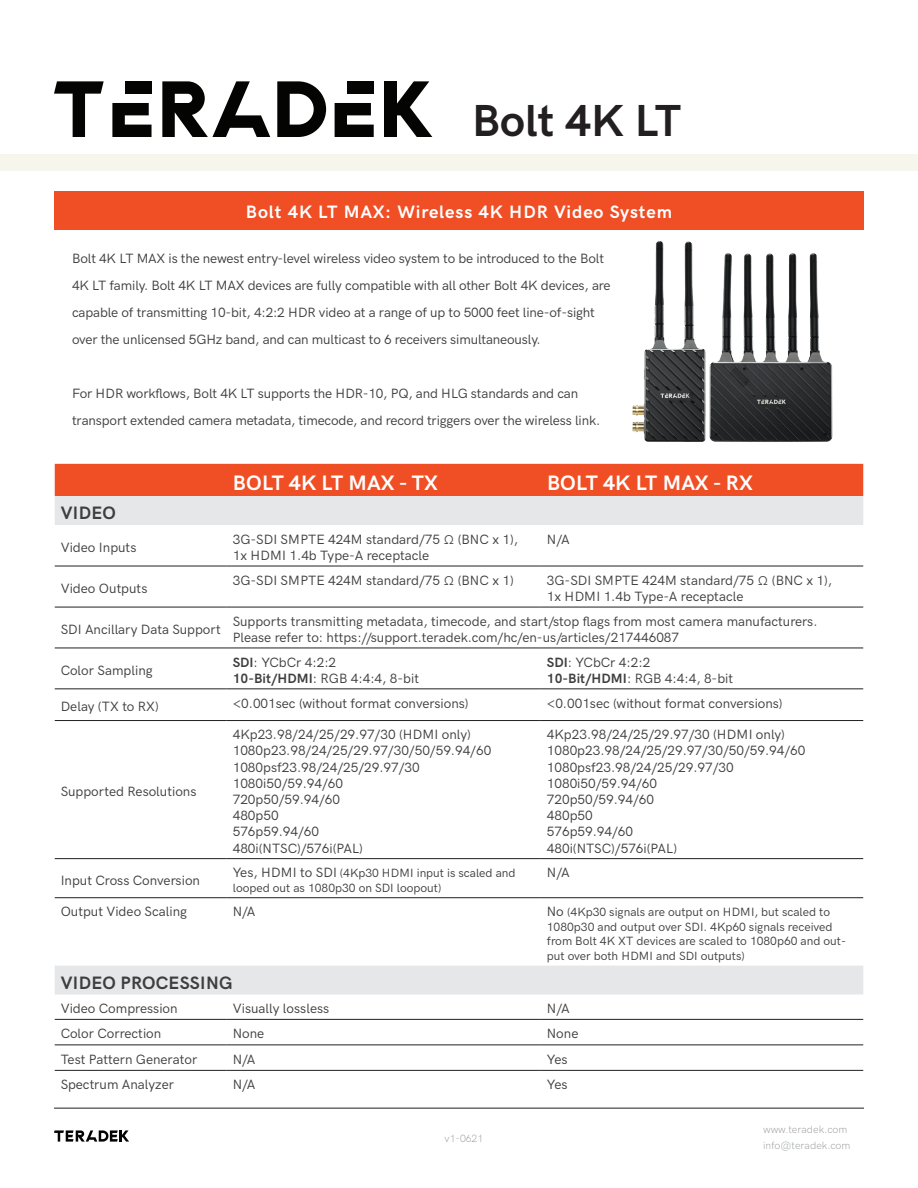
<style>
.page{position:relative;width:918px;height:1188px;background:#fff}
.page>*{position:absolute;margin:0;border:0;box-sizing:border-box;transform-origin:0 0}
.t1{font:700 45px "HK Grotesk Pro";color:#231f20}
.t2{font:700 21px "HK Grotesk Pro";letter-spacing:.005em;color:#fff}
.t3{font:700 18px "HK Grotesk Pro";letter-spacing:.05em;color:#fff}
.t4{font:700 18px "HK Grotesk Pro";letter-spacing:.01em;color:#3e3e3f}
.t5{font:13.5px/16.2px "HK Grotesk Pro";color:#3e3e3f}
.t6{font:12px/14.4px "HK Grotesk Pro";color:#3e3e3f}
.t7{font:300 10.5px/16.5px "HK Grotesk Pro";color:#939698}
.s1{font-weight:700}
.s2{font-size:13.5px}
</style>
<div class="page">
<hr style="left:54px;top:1108px;width:810px;height:1px;background:#231f20">
<svg style="left:54px;top:1130px;width:75px;height:12px"></svg>
<div style="left:55px;top:464px;width:808px;height:32px;background:#f04e24"></div>
<svg style="left:55px;top:496px;width:808px;height:499px"></svg>
<hr style="left:55px;top:566px;width:172px;height:1px;background:#231f20">
<hr style="left:227px;top:566px;width:314px;height:1px;background:#231f20">
<hr style="left:541px;top:566px;width:322px;height:1px;background:#231f20">
<hr style="left:55px;top:607px;width:172px;height:1px;background:#231f20">
<hr style="left:227px;top:607px;width:314px;height:1px;background:#231f20">
<hr style="left:541px;top:607px;width:322px;height:1px;background:#231f20">
<hr style="left:55px;top:648px;width:172px;height:1px;background:#231f20">
<hr style="left:227px;top:648px;width:314px;height:1px;background:#231f20">
<hr style="left:541px;top:648px;width:322px;height:1px;background:#231f20">
<hr style="left:55px;top:689px;width:172px;height:1px;background:#231f20">
<hr style="left:227px;top:689px;width:314px;height:1px;background:#231f20">
<hr style="left:541px;top:689px;width:322px;height:1px;background:#231f20">
<hr style="left:55px;top:720px;width:172px;height:1px;background:#231f20">
<hr style="left:227px;top:720px;width:314px;height:1px;background:#231f20">
<hr style="left:541px;top:720px;width:322px;height:1px;background:#231f20">
<hr style="left:55px;top:858px;width:172px;height:1px;background:#231f20">
<hr style="left:227px;top:858px;width:314px;height:1px;background:#231f20">
<hr style="left:541px;top:858px;width:322px;height:1px;background:#231f20">
<hr style="left:55px;top:897px;width:172px;height:1px;background:#231f20">
<hr style="left:227px;top:897px;width:314px;height:1px;background:#231f20">
<hr style="left:541px;top:897px;width:322px;height:1px;background:#231f20">
<hr style="left:55px;top:1019px;width:172px;height:1px;background:#231f20">
<hr style="left:227px;top:1019px;width:314px;height:1px;background:#231f20">
<hr style="left:541px;top:1019px;width:322px;height:1px;background:#231f20">
<hr style="left:55px;top:1045px;width:172px;height:1px;background:#231f20">
<hr style="left:227px;top:1045px;width:314px;height:1px;background:#231f20">
<hr style="left:541px;top:1045px;width:322px;height:1px;background:#231f20">
<hr style="left:55px;top:1070px;width:172px;height:1px;background:#231f20">
<hr style="left:227px;top:1070px;width:314px;height:1px;background:#231f20">
<hr style="left:541px;top:1070px;width:322px;height:1px;background:#231f20">
<div style="left:0;top:154px;width:918px;height:17px;background:#f6f6ed"></div>
<div style="left:54px;top:191px;width:810px;height:39px;background:#f04e24"></div>
<svg style="left:112px;top:103px;width:40px;height:34px"></svg>
<div style="left:125px;top:81px;width:27px;height:13px;background:#040503"></div>
<svg style="left:335px;top:103px;width:39px;height:34px"></svg>
<div style="left:347px;top:81px;width:27px;height:13px;background:#040503"></div>
<svg style="left:162px;top:81px;width:108px;height:56px"></svg>
<svg style="left:54px;top:81px;width:50px;height:56px"></svg>
<svg style="left:277px;top:81px;width:49px;height:56px"></svg>
<div style="left:384px;top:81px;width:12px;height:56px;background:#040503"></div>
<svg style="left:396px;top:81px;width:36px;height:56px"></svg>
<img style="left:632px;top:241px;width:201px;height:201px">
<h1 class="t1" style="left:472px;top:85px;width:210px">Bolt 4K LT</h1>
<h3 class="t3" style="left:246px;top:198px;width:428px">Bolt 4K LT MAX: Wireless 4K HDR Video System</h3>
<p class="t5" style="left:72px;top:244px;width:540px;line-height:27px">Bolt 4K LT MAX is the newest entry-level wireless video system to be introduced to the Bolt 4K LT family. Bolt 4K LT MAX devices are fully compatible with all other Bolt 4K devices, are capable of transmitting 10-bit, 4:2:2 HDR video at a range of up to 5000 feet line-of-sight over the unlicensed 5GHz band, and can multicast to 6 receivers simultaneously.</p>
<p class="t5" style="left:72px;top:379px;width:530px;line-height:27px">For HDR workflows, Bolt 4K LT supports the HDR-10, PQ, and HLG standards and can transport extended camera metadata, timecode, and record triggers over the wireless link.</p>
<h2 class="t2" style="left:233px;top:466px;width:206px">BOLT 4K LT MAX - TX</h2>
<h2 class="t2" style="left:547px;top:466px;width:207px">BOLT 4K LT MAX - RX</h2>
<h3 class="t4" style="left:61px;top:499px;width:57px">VIDEO</h3>
<p class="t5" style="left:61px;top:538px;width:77px">Video Inputs</p>
<p class="t5" style="left:233px;top:530px;width:287px">3G-SDI SMPTE 424M standard/75 Ω (BNC x 1),<br>1x HDMI 1.4b Type-A receptacle</p>
<p class="t5" style="left:547px;top:530px;width:24px">N/A</p>
<p class="t5" style="left:61px;top:579px;width:88px">Video Outputs</p>
<p class="t5" style="left:233px;top:571px;width:282px">3G-SDI SMPTE 424M standard/75 Ω (BNC x 1)</p>
<p class="t5" style="left:547px;top:571px;width:287px">3G-SDI SMPTE 424M standard/75 Ω (BNC x 1),<br>1x HDMI 1.4b Type-A receptacle</p>
<p class="t5" style="left:61px;top:620px;width:162px">SDI Ancillary Data Support</p>
<p class="t5" style="left:233px;top:612px;width:586px">Supports transmitting metadata, timecode, and start/stop flags from most camera manufacturers.<br>Please refer to: https://support.teradek.com/hc/en-us/articles/217446087</p>
<p class="t5" style="left:61px;top:661px;width:93px">Color Sampling</p>
<p class="t5" style="left:233px;top:653px;width:188px"><span class="s1">SDI</span>: YCbCr 4:2:2<br><span class="s1">10-Bit/HDMI</span>: RGB 4:4:4, 8-bit</p>
<p class="t5" style="left:547px;top:653px;width:188px"><span class="s1">SDI</span>: YCbCr 4:2:2<br><span class="s1">10-Bit/HDMI</span>: RGB 4:4:4, 8-bit</p>
<p class="t5" style="left:61px;top:697px;width:100px">Delay (TX to RX)</p>
<p class="t5" style="left:233px;top:694px;width:237px">&lt;0.001sec (without format conversions)</p>
<p class="t5" style="left:547px;top:694px;width:237px">&lt;0.001sec (without format conversions)</p>
<p class="t5" style="left:61px;top:782px;width:137px">Supported Resolutions</p>
<p class="t5" style="left:233px;top:725px;width:260px">4Kp23.98/24/25/29.97/30 (HDMI only)<br>1080p23.98/24/25/29.97/30/50/59.94/60<br>1080psf23.98/24/25/29.97/30<br>1080i50/59.94/60<br>720p50/59.94/60<br>480p50<br>576p59.94/60<br>480i(NTSC)/576i(PAL)</p>
<p class="t5" style="left:547px;top:725px;width:260px">4Kp23.98/24/25/29.97/30 (HDMI only)<br>1080p23.98/24/25/29.97/30/50/59.94/60<br>1080psf23.98/24/25/29.97/30<br>1080i50/59.94/60<br>720p50/59.94/60<br>480p50<br>576p59.94/60<br>480i(NTSC)/576i(PAL)</p>
<p class="t5" style="left:61px;top:871px;width:141px">Input Cross Conversion</p>
<p class="t6" style="left:233px;top:865px;width:284px"><span class="s2">Yes, HDMI to SDI</span> (4Kp30 HDMI input is scaled and looped out as 1080p30 on SDI loopout)</p>
<p class="t5" style="left:547px;top:863px;width:24px">N/A</p>
<p class="t5" style="left:61px;top:902px;width:128px">Output Video Scaling</p>
<p class="t5" style="left:233px;top:902px;width:24px">N/A</p>
<p class="t6" style="left:547px;top:904px;width:301px"><span class="s2">No</span> (4Kp30 signals are output on HDMI, but scaled to 1080p30 and output over SDI. 4Kp60 signals received from Bolt 4K XT devices are scaled to 1080p60 and out&shy;put over both HDMI and SDI outputs)</p>
<h3 class="t4" style="left:61px;top:968px;width:173px">VIDEO PROCESSING</h3>
<p class="t5" style="left:61px;top:999px;width:118px">Video Compression</p>
<p class="t5" style="left:233px;top:999px;width:98px">Visually lossless</p>
<p class="t5" style="left:547px;top:999px;width:24px">N/A</p>
<p class="t5" style="left:61px;top:1024px;width:102px">Color Correction</p>
<p class="t5" style="left:233px;top:1024px;width:33px">None</p>
<p class="t5" style="left:547px;top:1024px;width:33px">None</p>
<p class="t5" style="left:61px;top:1050px;width:138px">Test Pattern Generator</p>
<p class="t5" style="left:233px;top:1050px;width:24px">N/A</p>
<p class="t5" style="left:547px;top:1050px;width:22px">Yes</p>
<p class="t5" style="left:61px;top:1075px;width:115px">Spectrum Analyzer</p>
<p class="t5" style="left:233px;top:1075px;width:24px">N/A</p>
<p class="t5" style="left:547px;top:1075px;width:22px">Yes</p>
<p class="t7" style="left:445px;top:1129px;width:40px">v1-0621</p>
<p class="t7" style="left:763px;top:1120px;width:89px">www.teradek.com info@teradek.com</p>
</div>
